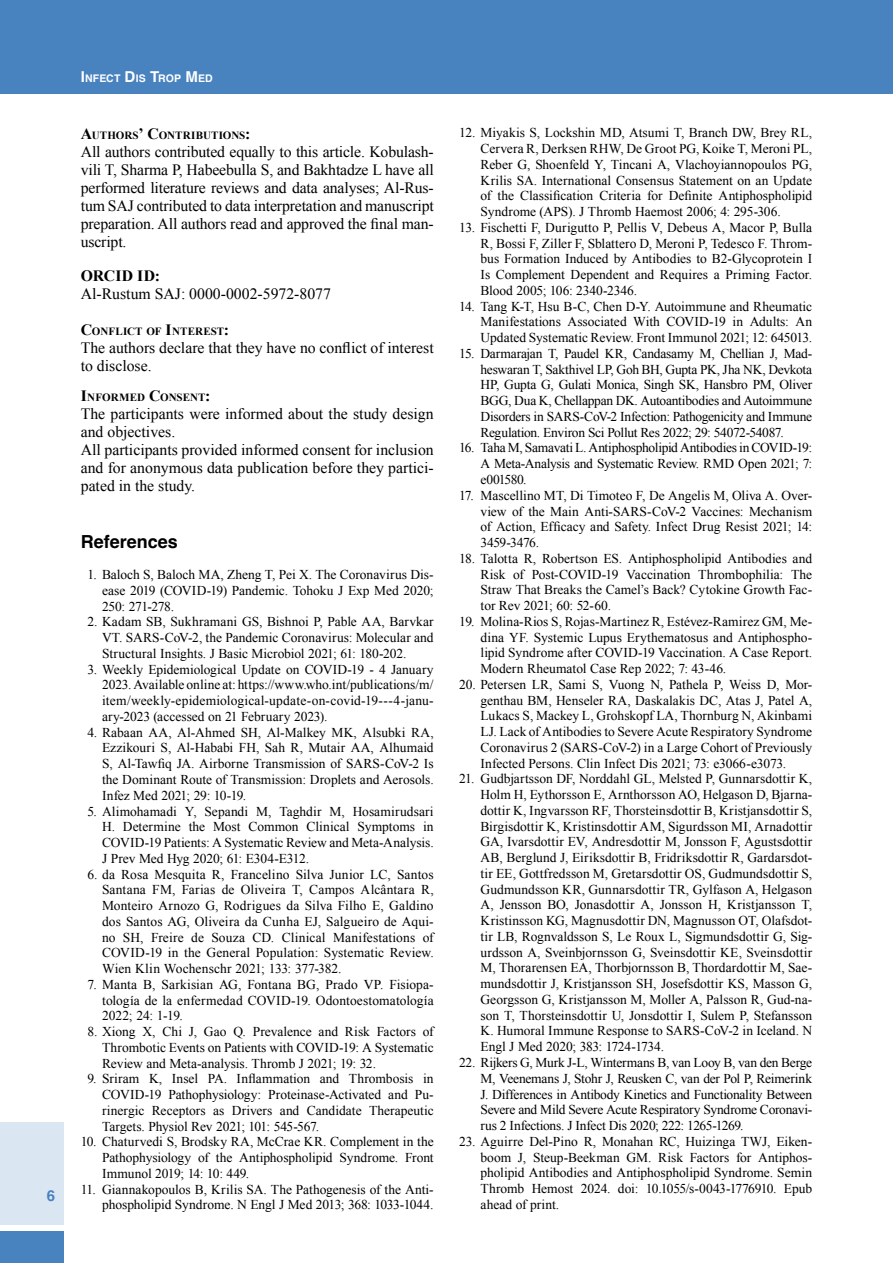
<style>
.page{position:relative;width:893px;height:1263px;background:#fff}
.page>*{position:absolute;margin:0;border:0;box-sizing:border-box;transform-origin:0 0}
.t1{font:700 18px "Helvetica";color:#000}
.t2{font:15.75px/18px "Times New Roman";color:#000}
.t3{font:700 15.75px "Times New Roman";color:#000}
.t4{font:700 15px "Helvetica";color:#4882bf}
.t5{font:13.5px/15.8px "Times New Roman";letter-spacing:-.005em;color:#000;text-align:justify}
.t6{font:700 10.95px "Times New Roman";letter-spacing:.005em;color:#000}
.t7{font:700 10.5px "Helvetica";letter-spacing:.005em;color:#fff}
.s1{font-size:15px}
.s2{font-size:15.75px}
</style>
<div class="page">
<div style="left:0;top:0;width:893px;height:94px;background:#4882bf"></div>
<div style="left:0;top:1123px;width:64px;height:102px;background:#dae6f2"></div>
<div style="left:0;top:1231px;width:64px;height:32px;background:#4882bf"></div>
<p class="t4" style="left:47px;top:1187px;width:10px">6</p>
<p class="t7" style="left:81px;top:72px;width:132px"><span class="s1">I</span>NFECT <span class="s1">D</span>IS <span class="s1">T</span>ROP <span class="s1">M</span>ED</p>
<p class="t6" style="left:81px;top:128px;width:171px"><span class="s2">A</span>UTHORS<span class="s2">’ C</span>ONTRIBUTIONS<span class="s2">:</span></p>
<p class="t2" style="left:81px;top:142px;width:354px;text-align:justify">All authors contributed equally to this article. Kobulash&shy;vili T, Sharma P, Habeebulla S, and Bakhtadze L have all performed literature reviews and data analyses; Al-Rus&shy;tum SAJ contributed to data interpretation and manuscript preparation. All authors read and approved the final man&shy;uscript.</p>
<p class="t3" style="left:81px;top:265px;width:12px">ORCID</p>
<p class="t3" style="left:137px;top:265px;width:24px">ID :</p>
<p class="t2" style="left:81px;top:285px;width:252px">Al-Rustum SAJ: 0000-0002-5972-8077</p>
<p class="t6" style="left:81px;top:324px;width:150px"><span class="s2">C</span>ONFLICT OF <span class="s2">I</span>NTEREST<span class="s2">:</span></p>
<p class="t2" style="left:81px;top:339px;width:354px">The authors declare that they have no conflict of interest to disclose.</p>
<p class="t6" style="left:81px;top:390px;width:131px"><span class="s2">I</span>NFORMED <span class="s2">C</span>ONSENT<span class="s2">:</span></p>
<p class="t2" style="left:81px;top:405px;width:354px">The participants were informed about the study design and objectives.<br>All participants provided informed consent for inclusion and for anonymous data publication before they partici&shy;pated in the study.</p>
<h1 class="t1" style="left:81px;top:531px;width:99px">References</h1>
<p class="t5" style="left:102px;top:566px;width:333px;text-indent:-15px">1. Baloch S, Baloch MA, Zheng T, Pei X. The Coronavirus Dis&shy;ease 2019 (COVID-19) Pandemic. Tohoku J Exp Med 2020; 250: 271-278.</p>
<p class="t5" style="left:102px;top:614px;width:333px;text-indent:-15px">2. Kadam SB, Sukhramani GS, Bishnoi P, Pable AA, Barvkar VT. SARS-CoV-2, the Pandemic Coronavirus: Molecular and Structural Insights. J Basic Microbiol 2021; 61: 180-202.</p>
<p class="t5" style="left:102px;top:661px;width:333px;text-indent:-15px">3. Weekly Epidemiological Update on COVID-19 - 4 January 2023. Available online at: https://www.who.int/publications/m/ item/weekly-epidemiological-update-on-covid-19---4-janu&shy;ary-2023 (accessed on 21 February 2023).</p>
<p class="t5" style="left:102px;top:724px;width:333px;text-indent:-15px">4. Rabaan AA, Al-Ahmed SH, Al-Malkey MK, Alsubki RA, Ezzikouri S, Al-Hababi FH, Sah R, Mutair AA, Alhumaid S, Al-Tawfiq JA. Airborne Transmission of SARS-CoV-2 Is the Dominant Route of Transmission: Droplets and Aerosols.<br>Infez Med 2021; 29: 10-19.</p>
<p class="t5" style="left:102px;top:803px;width:333px;text-indent:-15px">5. Alimohamadi Y, Sepandi M, Taghdir M, Hosamirudsari H. Determine the Most Common Clinical Symptoms in COVID-19 Patients: A Systematic Review and Meta-Analysis.<br>J Prev Med Hyg 2020; 61: E304-E312.</p>
<p class="t5" style="left:102px;top:866px;width:333px;text-indent:-15px">6. da Rosa Mesquita R, Francelino Silva Junior LC, Santos Santana FM, Farias de Oliveira T, Campos Alcântara R, Monteiro Arnozo G, Rodrigues da Silva Filho E, Galdino dos Santos AG, Oliveira da Cunha EJ, Salgueiro de Aqui&shy;no SH, Freire de Souza CD. Clinical Manifestations of COVID-19 in the General Population: Systematic Review.<br>Wien Klin Wochenschr 2021; 133: 377-382.</p>
<p class="t5" style="left:102px;top:976px;width:333px;text-indent:-15px">7. Manta B, Sarkisian AG, Fontana BG, Prado VP. Fisiopa&shy;tología de la enfermedad COVID-19. Odontoestomatología 2022; 24: 1-19.</p>
<p class="t5" style="left:102px;top:1023px;width:333px;text-indent:-15px">8. Xiong X, Chi J, Gao Q. Prevalence and Risk Factors of Thrombotic Events on Patients with COVID-19: A Systematic Review and Meta-analysis. Thromb J 2021; 19: 32.</p>
<p class="t5" style="left:102px;top:1071px;width:333px;text-indent:-15px">9. Sriram K, Insel PA. Inflammation and Thrombosis in COVID-19 Pathophysiology: Proteinase-Activated and Pu&shy;rinergic Receptors as Drivers and Candidate Therapeutic Targets. Physiol Rev 2021; 101: 545-567.</p>
<p class="t5" style="left:102px;top:1134px;width:333px;text-indent:-21px">10. Chaturvedi S, Brodsky RA, McCrae KR. Complement in the Pathophysiology of the Antiphospholipid Syndrome. Front Immunol 2019; 14: 10: 449.</p>
<p class="t5" style="left:81px;top:1181px;width:354px;text-align:right">11. Giannakopoulos B, Krilis SA. The Pathogenesis of the Anti&shy;phospholipid Syndrome. N Engl J Med 2013; 368: 1033-1044.</p>
<p class="t5" style="left:480px;top:125px;width:333px;text-indent:-21px">12. Miyakis S, Lockshin MD, Atsumi T, Branch DW, Brey RL, Cervera R, Derksen RHW, De Groot PG, Koike T, Meroni PL, Reber G, Shoenfeld Y, Tincani A, Vlachoyiannopoulos PG, Krilis SA. International Consensus Statement on an Update of the Classification Criteria for Definite Antiphospholipid Syndrome (APS). J Thromb Haemost 2006; 4: 295-306.</p>
<p class="t5" style="left:480px;top:219px;width:333px;text-indent:-21px">13. Fischetti F, Durigutto P, Pellis V, Debeus A, Macor P, Bulla R, Bossi F, Ziller F, Sblattero D, Meroni P, Tedesco F. Throm&shy;bus Formation Induced by Antibodies to Β2-Glycoprotein I Is Complement Dependent and Requires a Priming Factor.<br>Blood 2005; 106: 2340-2346.</p>
<p class="t5" style="left:480px;top:298px;width:333px;text-indent:-21px">14. Tang K-T, Hsu B-C, Chen D-Y. Autoimmune and Rheumatic Manifestations Associated With COVID-19 in Adults: An Updated Systematic Review. Front Immunol 2021; 12: 645013.</p>
<p class="t5" style="left:480px;top:345px;width:333px;text-indent:-21px">15. Darmarajan T, Paudel KR, Candasamy M, Chellian J, Mad&shy;heswaran T, Sakthivel LP, Goh BH, Gupta PK, Jha NK, Devkota HP, Gupta G, Gulati Monica, Singh SK, Hansbro PM, Oliver BGG, Dua K, Chellappan DK. Autoantibodies and Autoimmune Disorders in SARS-CoV-2 Infection: Pathogenicity and Immune Regulation. Environ Sci Pollut Res 2022; 29: 54072-54087.</p>
<p class="t5" style="left:480px;top:440px;width:333px;text-indent:-21px">16. Taha M, Samavati L. Antiphospholipid Antibodies in COVID-19:<br>A Meta-Analysis and Systematic Review. RMD Open 2021; 7: e001580.</p>
<p class="t5" style="left:480px;top:487px;width:333px;text-indent:-21px">17. Mascellino MT, Di Timoteo F, De Angelis M, Oliva A. Over&shy;view of the Main Anti-SARS-CoV-2 Vaccines: Mechanism of Action, Efficacy and Safety. Infect Drug Resist 2021; 14:<br>3459-3476.</p>
<p class="t5" style="left:480px;top:550px;width:333px;text-indent:-21px">18. Talotta R, Robertson ES. Antiphospholipid Antibodies and Risk of Post-COVID-19 Vaccination Thrombophilia: The Straw That Breaks the Camel’s Back? Cytokine Growth Fac&shy;tor Rev 2021; 60: 52-60.</p>
<p class="t5" style="left:480px;top:613px;width:333px;text-indent:-21px">19. Molina-Rios S, Rojas-Martinez R, Estévez-Ramirez GM, Me&shy;dina YF. Systemic Lupus Erythematosus and Antiphospho&shy;lipid Syndrome after COVID-19 Vaccination. A Case Report.<br>Modern Rheumatol Case Rep 2022; 7: 43-46.</p>
<p class="t5" style="left:480px;top:676px;width:333px;text-indent:-21px">20. Petersen LR, Sami S, Vuong N, Pathela P, Weiss D, Mor&shy;genthau BM, Henseler RA, Daskalakis DC, Atas J, Patel A, Lukacs S, Mackey L, Grohskopf LA, Thornburg N, Akinbami LJ. Lack of Antibodies to Severe Acute Respiratory Syndrome Coronavirus 2 (SARS-CoV-2) in a Large Cohort of Previously Infected Persons. Clin Infect Dis 2021; 73: e3066-e3073.</p>
<p class="t5" style="left:480px;top:771px;width:333px;text-indent:-21px">21. Gudbjartsson DF, Norddahl GL, Melsted P, Gunnarsdottir K, Holm H, Eythorsson E, Arnthorsson AO, Helgason D, Bjarna&shy;dottir K, Ingvarsson RF, Thorsteinsdottir B, Kristjansdottir S, Birgisdottir K, Kristinsdottir AM, Sigurdsson MI, Arnadottir GA, Ivarsdottir EV, Andresdottir M, Jonsson F, Agustsdottir AB, Berglund J, Eiriksdottir B, Fridriksdottir R, Gardarsdot&shy;tir EE, Gottfredsson M, Gretarsdottir OS, Gudmundsdottir S, Gudmundsson KR, Gunnarsdottir TR, Gylfason A, Helgason A, Jensson BO, Jonasdottir A, Jonsson H, Kristjansson T, Kristinsson KG, Magnusdottir DN, Magnusson OT, Olafsdot&shy;tir LB, Rognvaldsson S, Le Roux L, Sigmundsdottir G, Sig&shy;urdsson A, Sveinbjornsson G, Sveinsdottir KE, Sveinsdottir M, Thorarensen EA, Thorbjornsson B, Thordardottir M, Sae&shy;mundsdottir J, Kristjansson SH, Josefsdottir KS, Masson G, Georgsson G, Kristjansson M, Moller A, Palsson R, Gud-na&shy;son T, Thorsteinsdottir U, Jonsdottir I, Sulem P, Stefansson K. Humoral Immune Response to SARS-CoV-2 in Iceland. N Engl J Med 2020; 383: 1724-1734.</p>
<p class="t5" style="left:480px;top:1054px;width:333px;text-indent:-21px">22. Rijkers G, Murk J-L, Wintermans B, van Looy B, van den Berge M, Veenemans J, Stohr J, Reusken C, van der Pol P, Reimerink J. Differences in Antibody Kinetics and Functionality Between Severe and Mild Severe Acute Respiratory Syndrome Coronavi&shy;rus 2 Infections. J Infect Dis 2020; 222: 1265-1269.</p>
<p class="t5" style="left:480px;top:1133px;width:333px;text-indent:-21px">23. Aguirre Del-Pino R, Monahan RC, Huizinga TWJ, Eiken&shy;boom J, Steup-Beekman GM. Risk Factors for Antiphos&shy;pholipid Antibodies and Antiphospholipid Syndrome. Semin Thromb Hemost 2024. doi: 10.1055/s-0043-1776910. Epub ahead of print.</p>
</div>
